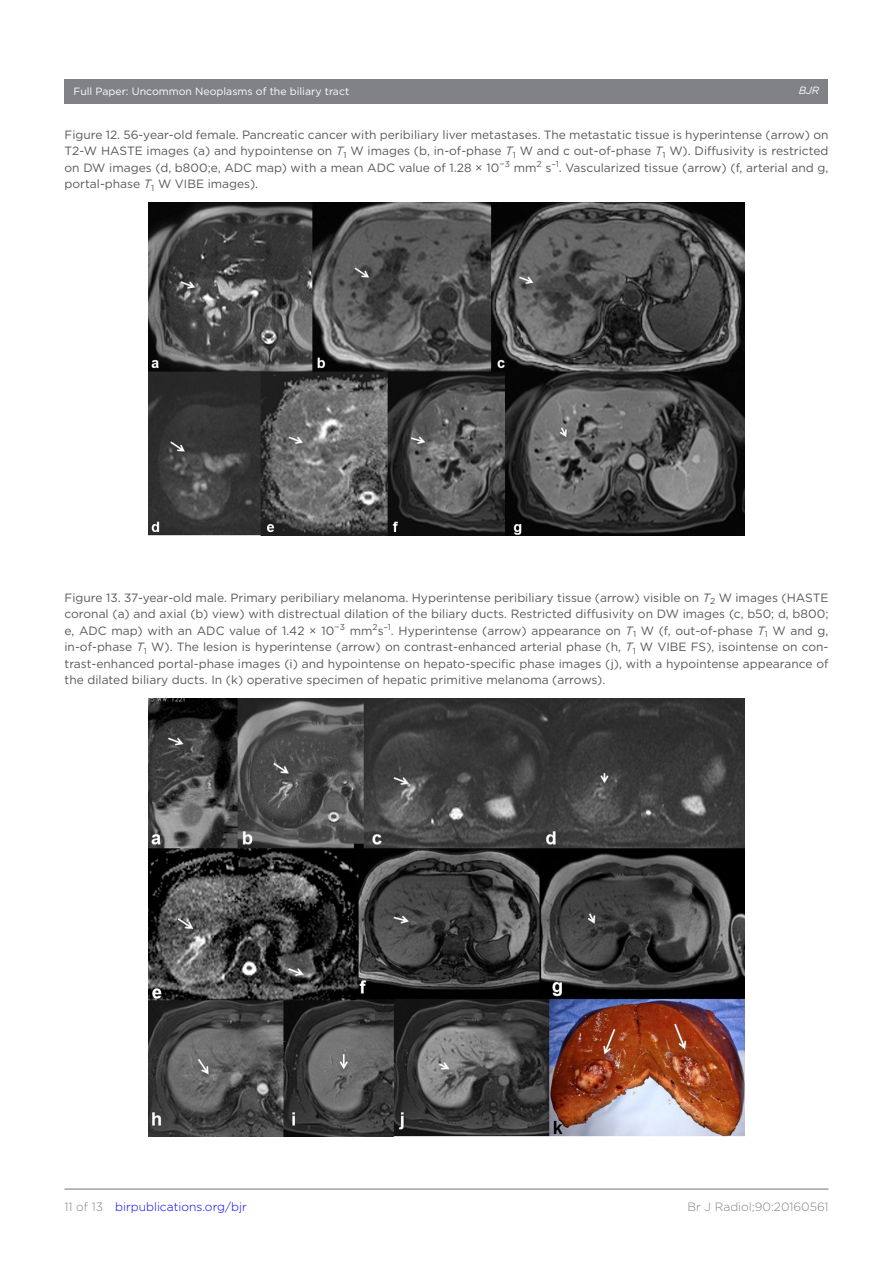
<style>
.page{position:relative;width:893px;height:1263px;background:#fff}
.page>*{position:absolute;margin:0;border:0;box-sizing:border-box;transform-origin:0 0}
.t1{font:12px/16.5px "Gotham";color:#57585a;text-align:justify}
.t2{font:300 12px "Gotham";color:#00f}
.t3{font:300 12px "Gotham";color:#808285}
.t4{font:10.5px "Gotham";color:#fff}
.t5{font:italic 10.5px "Gotham";color:#fff}
.s1{font-style:italic}
.s2{color:#808285}
</style>
<div class="page">
<hr style="left:64px;top:1188px;width:764px;height:2px;background:#808285">
<div style="left:64px;top:79px;width:764px;height:24px;background:#808285"></div>
<img style="left:149px;top:202px;width:595px;height:333px">
<img style="left:149px;top:698px;width:595px;height:438px">
<p class="t4" style="left:74px;top:85px;width:277px">Full Paper: Uncommon Neoplasms of the biliary tract</p>
<p class="t5" style="left:799px;top:85px;width:22px">BJR</p>
<p class="t1" style="left:64px;top:126px;width:765px">Figure 12. 56-year-old female. Pancreatic cancer with peribiliary liver metastases. The metastatic tissue is hyperintense (arrow) on T2-W HASTE images (a) and hypointense on <span class="s1">T</span><sub>1</sub> W images (b, in-of-phase <span class="s1">T</span><sub>1</sub> W and c out-of-phase <span class="s1">T</span><sub>1</sub> W). Diffusivity is restricted on DW images (d, b800;e, ADC map) with a mean ADC value of 1.28 × 10<sup>−3</sup> mm<sup>2</sup> s<sup>–1</sup>. Vascularized tissue (arrow) (f, arterial and g, portal-phase <span class="s1">T</span><sub>1</sub> W VIBE images).</p>
<p class="t1" style="left:64px;top:589px;width:765px">Figure 13. 37-year-old male. Primary peribiliary melanoma. Hyperintense peribiliary tissue (arrow) visible on <span class="s1">T</span><sub>2</sub> W images (HASTE coronal (a) and axial (b) view) with distrectual dilation of the biliary ducts. Restricted diffusivity on DW images (c, b50; d, b800; e, ADC map) with an ADC value of 1.42 × 10<sup>−3</sup> mm<sup>2</sup>s<sup>–1</sup>. Hyperintense (arrow) appearance on <span class="s1">T</span><sub>1</sub> W (f, out-of-phase <span class="s1">T</span><sub>1</sub> W and g, in-of-phase <span class="s1">T</span><sub>1</sub> W). The lesion is hyperintense (arrow) on contrast-enhanced arterial phase (h, <span class="s1">T</span><sub>1</sub> W VIBE FS), isointense on con&shy;trast-enhanced portal-phase images (i) and hypointense on hepato-specific phase images (j), with a hypointense appearance of the dilated biliary ducts. In (k) operative specimen of hepatic primitive melanoma (arrows).</p>
<p class="t2" style="left:64px;top:1199px;width:184px"><span class="s2">11 of 13</span> birpublications.org/bjr</p>
<p class="t3" style="left:688px;top:1199px;width:142px">Br J Radiol;90:20160561</p>
</div>
